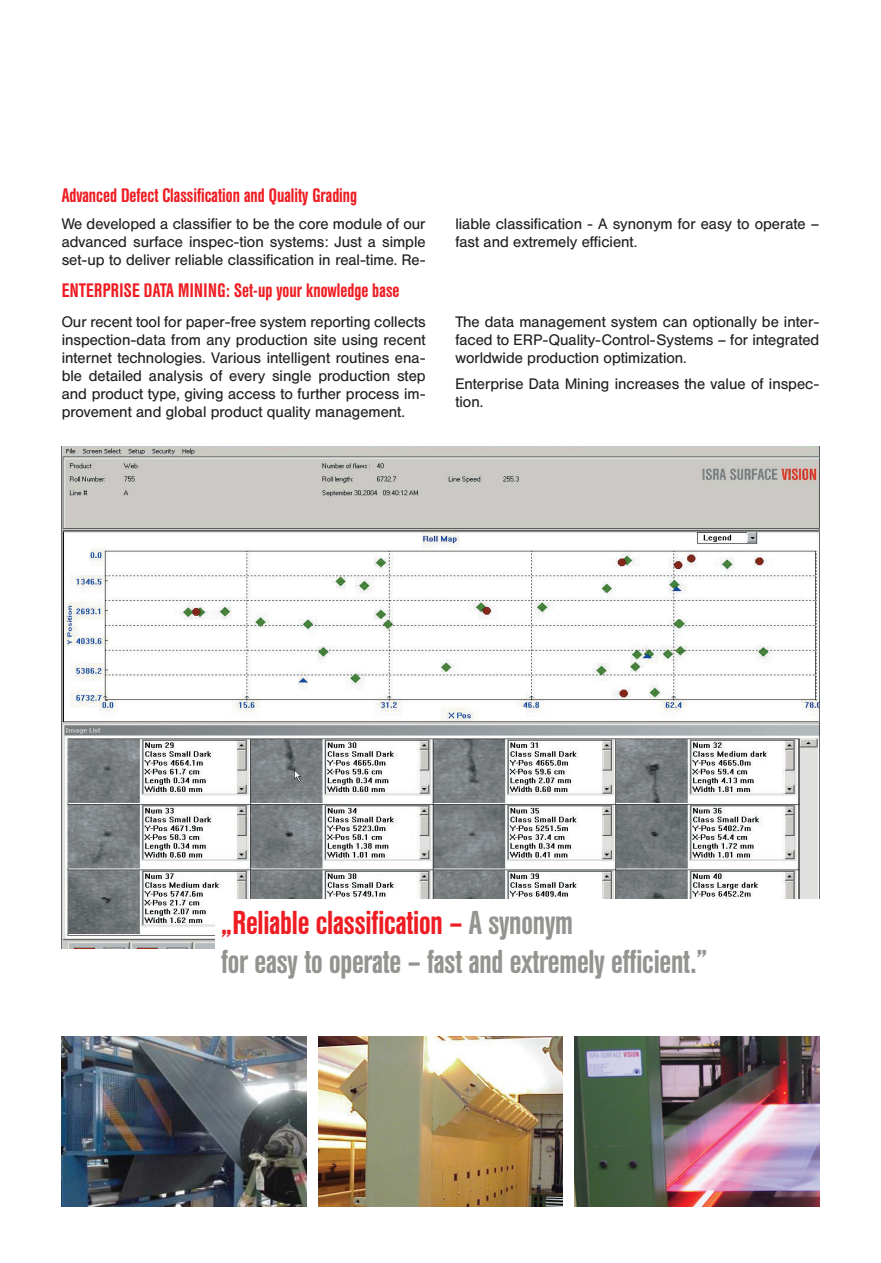
<style>
.page{position:relative;width:881px;height:1263px;background:#fff}
.page>*{position:absolute;margin:0;border:0;box-sizing:border-box;transform-origin:0 0}
.t1{font:500 33px/39px "Helvetica Con BQ";letter-spacing:-.005em;color:#939490}
.t2{font:500 19.5px "Helvetica Con BQ";color:#ee1d23}
.t3{font:15px/18px "Helvetica BQ";color:#231f20;text-align:justify}
.s1{color:#ee1d23}
</style>
<div class="page">
<img style="left:62px;top:1036px;width:244px;height:170px">
<img style="left:62px;top:446px;width:757px;height:502px">
<img style="left:574px;top:1036px;width:245px;height:170px">
<img style="left:318px;top:1036px;width:244px;height:170px">
<div style="left:215px;top:899px;width:634px;height:78px;background:#fff"></div>
<h2 class="t2" style="left:62px;top:184px;width:297px">Advanced Defect Classification and Quality Grading</h2>
<p class="t3" style="left:62px;top:215px;width:365px">We developed a classifier to be the core module of our advanced surface inspec-tion systems: Just a simple set-up to deliver reliable classification in real-time. Re-</p>
<p class="t3" style="left:455px;top:215px;width:365px">liable classification - A synonym for easy to operate – fast and extremely efficient.</p>
<h2 class="t2" style="left:62px;top:280px;width:339px">ENTERPRISE DATA MINING: Set-up your knowledge base</h2>
<p class="t3" style="left:62px;top:313px;width:365px">Our recent tool for paper-free system reporting collects inspection-data from any production site using recent internet technologies. Various intelligent routines ena&shy;ble detailed analysis of every single production step and product type, giving access to further process im&shy;provement and global product quality management.</p>
<p class="t3" style="left:455px;top:313px;width:365px">The data management system can optionally be inter&shy;faced to ERP-Quality-Control-Systems – for integrated worldwide production optimization.</p>
<p class="t3" style="left:455px;top:376px;width:365px">Enterprise Data Mining increases the value of inspec&shy;tion.</p>
<h1 class="t1" style="left:221px;top:904px;width:487px"><span class="s1">„Reliable classification –</span> A synonym<br>for easy to operate – fast and extremely efficient.”</h1>
</div>
